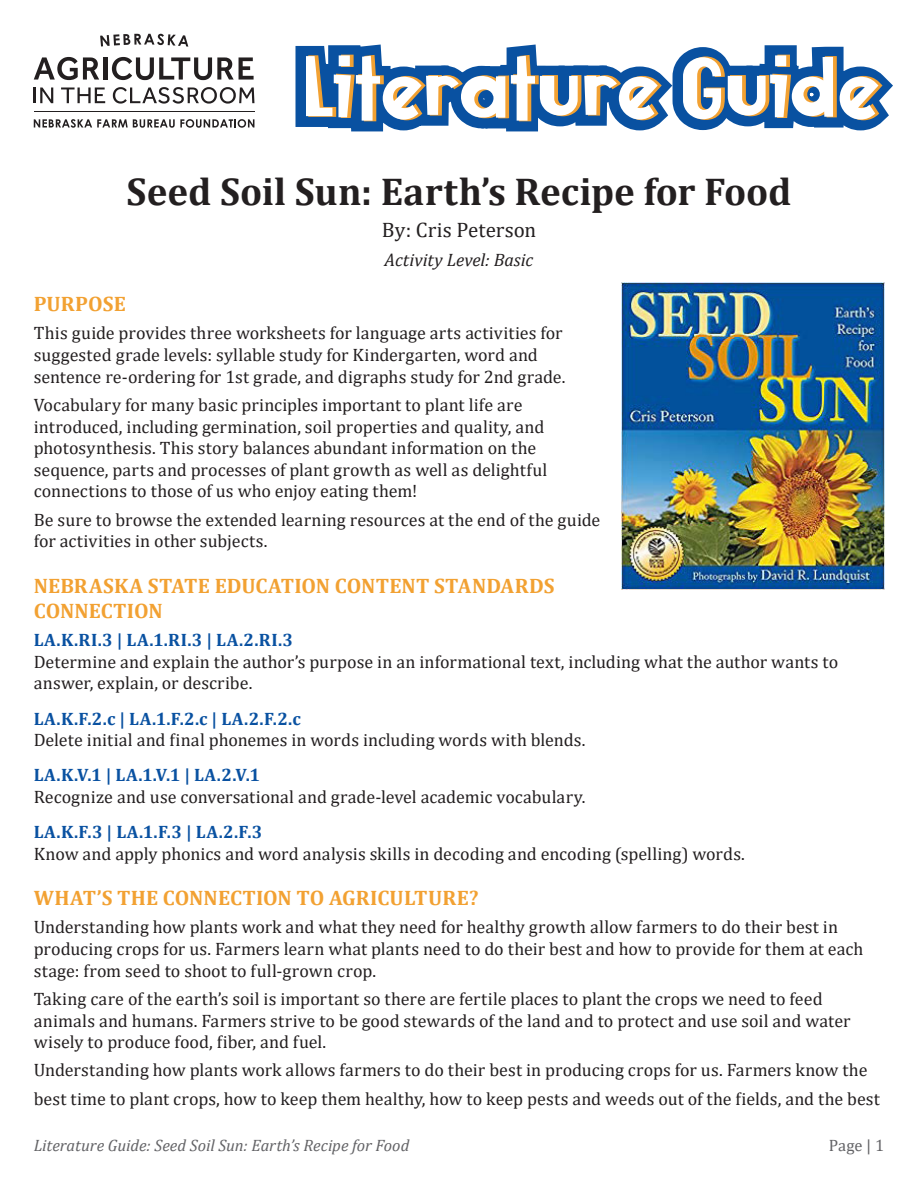
<style>
.page{position:relative;width:918px;height:1188px;background:#fff}
.page>*{position:absolute;margin:0;border:0;box-sizing:border-box;transform-origin:0 0}
.t1{font:700 39px "Cambria";color:#231f20}
.t2{font:700 21px/25.2px "Cambria";letter-spacing:.005em;color:#f2a132}
.t3{font:21px "Cambria";letter-spacing:.005em;color:#231f20}
.t4{font:18px/21.6px "Cambria";letter-spacing:.005em;color:#231f20}
.t5{font:700 18px "Cambria";letter-spacing:.035em;color:#0951a1}
.t6{font:italic 18px "Cambria";color:#231f20}
.t7{font:italic 16.5px "Cambria";letter-spacing:-.005em;color:#636366}
.t8{font:16.5px "Cambria";color:#636366}
</style>
<div class="page">
<hr style="left:34px;top:111px;width:220px;height:1px;background:#231f20">
<svg style="left:100px;top:34px;width:88px;height:13px"></svg>
<svg style="left:34px;top:57px;width:65px;height:23px"></svg>
<hr style="left:103px;top:57px;width:4px;height:23px;background:#231f20">
<svg style="left:112px;top:57px;width:142px;height:23px"></svg>
<svg style="left:34px;top:88px;width:19px;height:15px"></svg>
<svg style="left:61px;top:88px;width:44px;height:15px"></svg>
<svg style="left:113px;top:87px;width:141px;height:17px"></svg>
<svg style="left:34px;top:119px;width:220px;height:9px"></svg>
<svg style="left:295px;top:44px;width:598px;height:88px"></svg>
<svg style="left:306px;top:54px;width:578px;height:68px"></svg>
<img style="left:621px;top:283px;width:263px;height:307px">
<p class="t1" style="left:127px;top:164px;width:666px">Seed Soil Sun: Earth’s Recipe for Food</p>
<p class="t3" style="left:382px;top:218px;width:156px">By: Cris Peterson</p>
<p class="t6" style="left:385px;top:247px;width:150px">Activity Level: Basic</p>
<p class="t2" style="left:34px;top:291px;width:94px">PURPOSE</p>
<p class="t4" style="left:34px;top:322px;width:533px">This guide provides three worksheets for language arts activities for suggested grade levels: syllable study for Kindergarten, word and sentence re-ordering for 1st grade, and digraphs study for 2nd grade.</p>
<p class="t4" style="left:34px;top:394px;width:515px">Vocabulary for many basic principles important to plant life are introduced, including germination, soil properties and quality, and photosynthesis. This story balances abundant information on the sequence, parts and processes of plant growth as well as delightful connections to those of us who enjoy eating them!</p>
<p class="t4" style="left:34px;top:509px;width:568px">Be sure to browse the extended learning resources at the end of the guide for activities in other subjects.</p>
<p class="t2" style="left:34px;top:572px;width:522px">NEBRASKA STATE EDUCATION CONTENT STANDARDS<br>CONNECTION</p>
<p class="t5" style="left:34px;top:627px;width:261px">LA.K.RI.3 | LA.1.RI.3 | LA.2.RI.3</p>
<p class="t4" style="left:34px;top:651px;width:806px">Determine and explain the author’s purpose in an informational text, including what the author wants to answer, explain, or describe.</p>
<p class="t5" style="left:34px;top:706px;width:269px">LA.K.F.2.c | LA.1.F.2.c | LA.2.F.2.c</p>
<p class="t4" style="left:34px;top:729px;width:553px">Delete initial and final phonemes in words including words with blends.</p>
<p class="t5" style="left:34px;top:762px;width:228px">LA.K.V.1 | LA.1.V.1 | LA.2.V.1</p>
<p class="t4" style="left:34px;top:786px;width:553px">Recognize and use conversational and grade-level academic vocabulary.</p>
<p class="t5" style="left:34px;top:819px;width:230px">LA.K.F.3 | LA.1.F.3 | LA.2.F.3</p>
<p class="t4" style="left:34px;top:843px;width:713px">Know and apply phonics and word analysis skills in decoding and encoding (spelling) words.</p>
<p class="t2" style="left:34px;top:885px;width:446px">WHAT’S THE CONNECTION TO AGRICULTURE?</p>
<p class="t4" style="left:34px;top:916px;width:831px">Understanding how plants work and what they need for healthy growth allow farmers to do their best in producing crops for us. Farmers learn what plants need to do their best and how to provide for them at each stage: from seed to shoot to full-grown crop.</p>
<p class="t4" style="left:34px;top:988px;width:818px">Taking care of the earth’s soil is important so there are fertile places to plant the crops we need to feed animals and humans. Farmers strive to be good stewards of the land and to protect and use soil and water wisely to produce food, fiber, and fuel.</p>
<p class="t4" style="left:34px;top:1059px;width:835px">Understanding how plants work allows farmers to do their best in producing crops for us. Farmers know the</p>
<p class="t4" style="left:34px;top:1088px;width:848px">best time to plant crops, how to keep them healthy, how to keep pests and weeds out of the fields, and the best</p>
<p class="t7" style="left:34px;top:1134px;width:377px">Literature Guide: Seed Soil Sun: Earth’s Recipe for Food</p>
<p class="t8" style="left:829px;top:1136px;width:57px">Page | 1</p>
</div>
